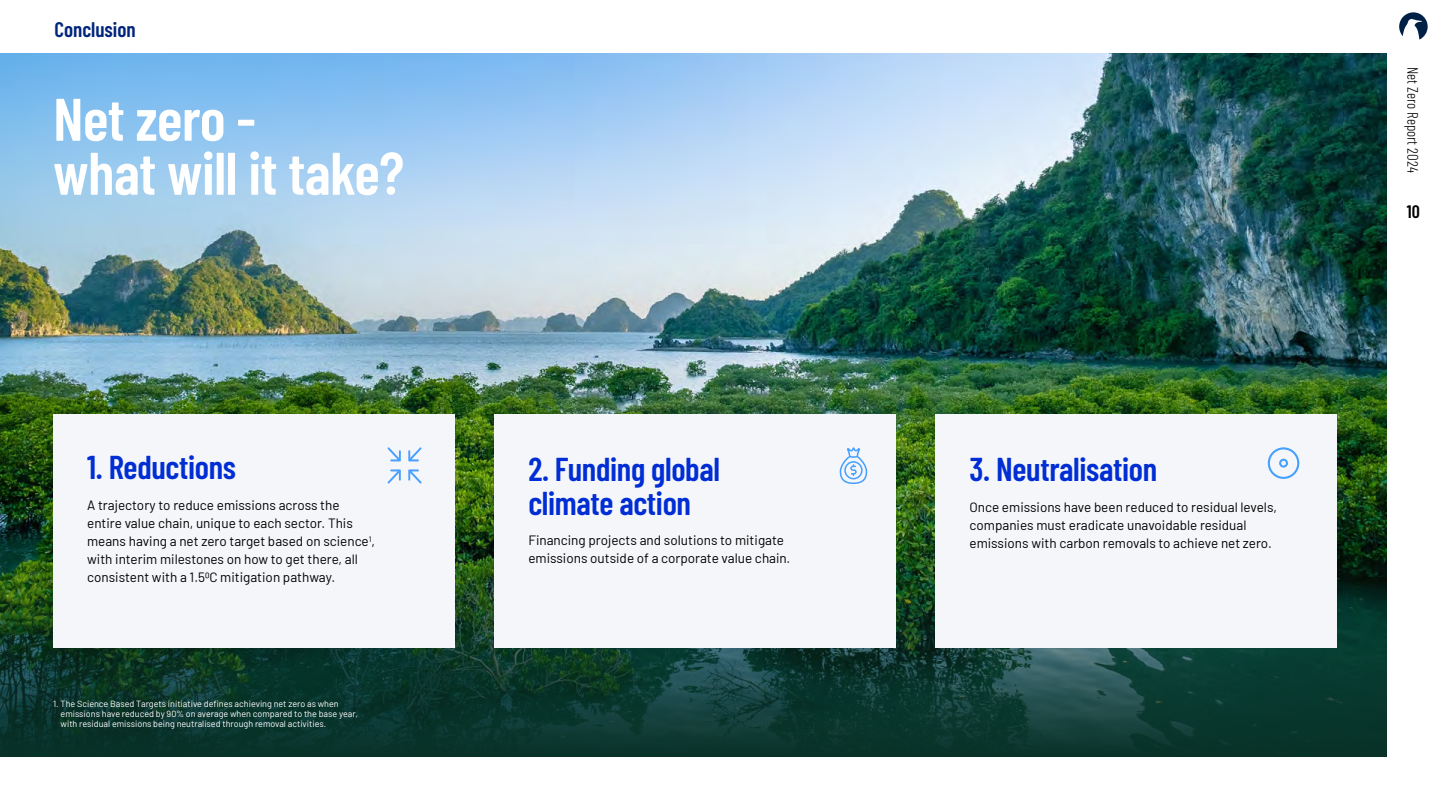
<style>
.page{position:relative;width:1440px;height:810px;background:#fff}
.page>*{position:absolute;margin:0;border:0;box-sizing:border-box;transform-origin:0 0}
.t1{font:600 60px/54px "Barlow Condensed";letter-spacing:-.01em;color:#fff}
.t2{font:600 33px/33.8px "Barlow Condensed";letter-spacing:-.01em;color:#002ed4}
.t3{font:600 21px "Barlow Condensed";color:#00257c}
.t4{font:600 18px "Barlow Condensed";color:#000}
.t5{font:300 15px "Barlow Condensed";color:#000}
.t6{font:13.5px/18px "Barlow";color:#000}
.t7{font:9px/9.8px "Barlow";color:#fff}
</style>
<div class="page">
<svg style="left:1399px;top:12px;width:29px;height:28px"></svg>
<img style="left:0;top:53px;width:1387px;height:487px">
<svg style="left:0;top:540px;width:1387px;height:217px;background:#0f3b2f"></svg>
<div style="left:53px;top:414px;width:401px;height:234px;background:#f4f6f9"></div>
<svg style="left:388px;top:469px;width:13px;height:15px"></svg>
<svg style="left:408px;top:447px;width:14px;height:14px"></svg>
<svg style="left:408px;top:469px;width:14px;height:15px"></svg>
<svg style="left:388px;top:447px;width:13px;height:14px"></svg>
<div style="left:494px;top:414px;width:401px;height:234px;background:#f4f6f9"></div>
<svg style="left:840px;top:447px;width:27px;height:37px"></svg>
<div style="left:936px;top:414px;width:401px;height:234px;background:#f4f6f9"></div>
<svg style="left:1268px;top:447px;width:31px;height:32px"></svg>
<h3 class="t3" style="left:55px;top:14px;width:83px">Conclusion</h3>
<h1 class="t1" style="left:53px;top:88px;width:352px">Net zero -<br>what will it take?</h1>
<h2 class="t2" style="left:87px;top:449px;width:150px">1. Reductions</h2>
<p class="t6" style="left:87px;top:495px;width:290px">A trajectory to reduce emissions across the entire value chain, unique to each sector. This means having a net zero target based on science<sup>1</sup>, with interim milestones on how to get there, all consistent with a 1.50C mitigation pathway.</p>
<p class="t7" style="left:61px;top:699px;width:299px;text-indent:-7px">1. The Science Based Targets initiative defines achieving net zero as when emissions have reduced by 90% on average when compared to the base year, with residual emissions being neutralised through removal activities.</p>
<h2 class="t2" style="left:528px;top:450px;width:193px">2. Funding global climate action</h2>
<p class="t6" style="left:528px;top:530px;width:264px">Financing projects and solutions to mitigate emissions outside of a corporate value chain.</p>
<h2 class="t2" style="left:970px;top:450px;width:189px">3. Neutralisation</h2>
<p class="t6" style="left:970px;top:497px;width:309px">Once emissions have been reduced to residual levels, companies must eradicate unavoidable residual emissions with carbon removals to achieve net zero.</p>
<p class="t5" style="left:1424px;top:67px;width:107px;rotate:90deg">Net Zero Report 2024</p>
<h3 class="t4" style="left:1407px;top:199px;width:15px">10</h3>
</div>
